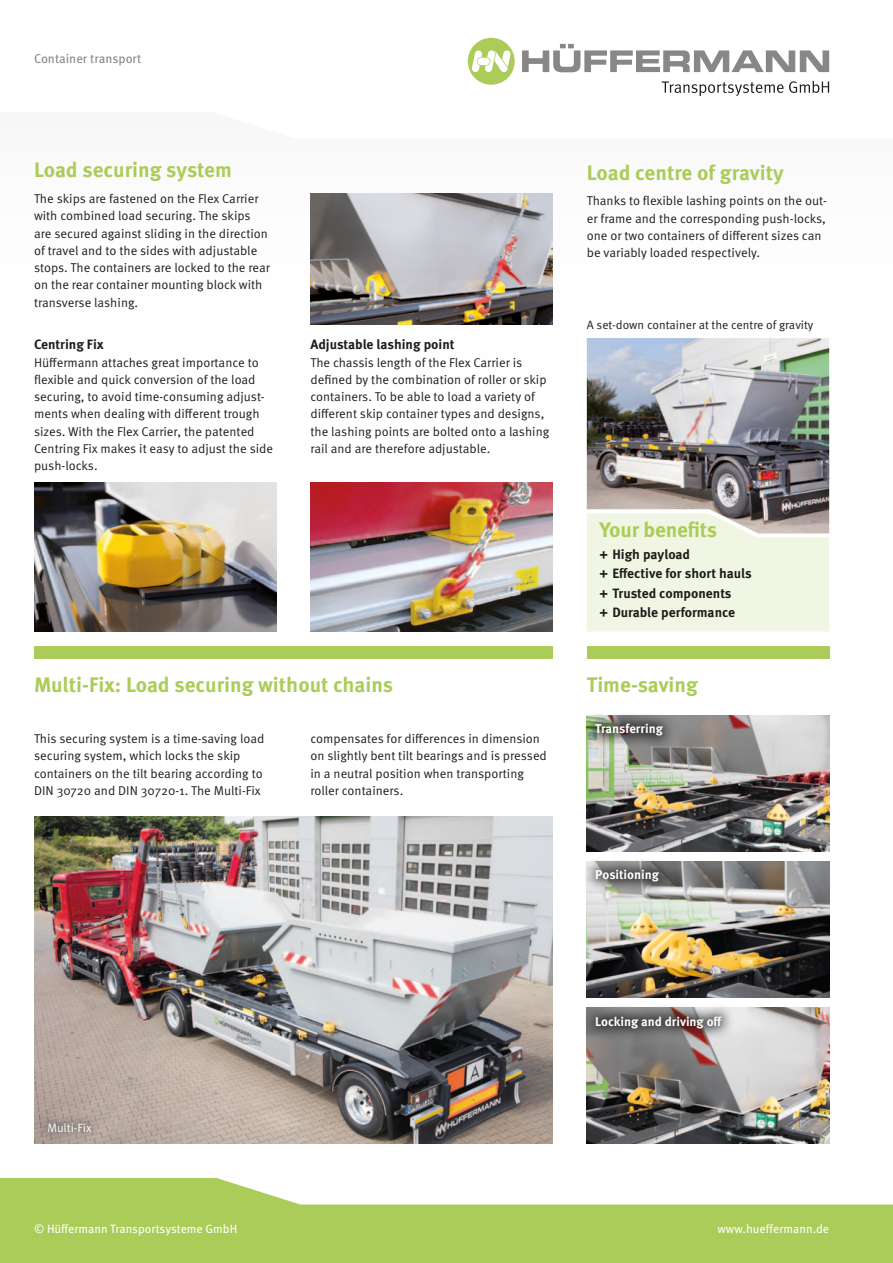
<style>
.page{position:relative;width:893px;height:1263px;background:#fff}
.page>*{position:absolute;margin:0;border:0;box-sizing:border-box;transform-origin:0 0}
.t1{font:700 21px "Meta Pro";letter-spacing:-.005em;color:#accc59}
.t2{font:700 13.5px/19.2px "Meta Pro";color:#1d1d1b}
.t3{font:12.75px/17.2px "Meta Pro";color:#1d1d1b}
.t4{font:700 12.75px "Meta Pro";color:#fff}
.t5{font:12.75px "Meta Pro";color:#878787}
.t6{font:12px "Meta Pro";color:#fff}
.t7{font:12px "Meta Pro";color:#1d1d1b}
.t8{font:12px "Meta Pro";letter-spacing:-.005em;color:#fff}
</style>
<div class="page">
<svg style="left:34px;top:193px;width:796px;height:439px"></svg>
<svg style="left:0;top:1178px;width:893px;height:85px;fill:#accc59"></svg>
<svg style="left:522px;top:44px;width:307px;height:28px"></svg>
<svg style="left:468px;top:38px;width:47px;height:47px"></svg>
<svg style="left:662px;top:81px;width:167px;height:15px"></svg>
<div style="left:34px;top:646px;width:303px;height:13px;background:#accc59"></div>
<div style="left:310px;top:646px;width:243px;height:13px;background:#accc59"></div>
<div style="left:587px;top:646px;width:242px;height:13px;background:#accc59"></div>
<img style="left:34px;top:816px;width:519px;height:328px">
<img style="left:587px;top:715px;width:242px;height:136px">
<img style="left:587px;top:1008px;width:242px;height:136px">
<img style="left:587px;top:861px;width:242px;height:136px">
<img style="left:310px;top:483px;width:243px;height:148px">
<img style="left:310px;top:194px;width:243px;height:130px">
<img style="left:34px;top:483px;width:242px;height:148px">
<div style="left:587px;top:533px;width:242px;height:98px;background:#f0f6e3"></div>
<img style="left:587px;top:338px;width:242px;height:195px">
<img style="left:586px;top:714px;width:90px;height:35px">
<svg style="left:586px;top:861px;width:86px;height:34px;background:#8b8b89"></svg>
<svg style="left:586px;top:1007px;width:149px;height:34px;background:#7f7878"></svg>
<svg style="left:39px;top:1114px;width:60px;height:26px;background:#a3958e"></svg>
<p class="t5" style="left:34px;top:50px;width:109px">Container transport</p>
<h1 class="t1" style="left:34px;top:157px;width:199px">Load securing system</h1>
<p class="t3" style="left:34px;top:191px;width:237px">The skips are fastened on the Flex Carrier with combined load securing. The skips are secured against sliding in the direction of travel and to the sides with adjustable stops. The containers are locked to the rear on the rear container mounting block with transverse lashing.</p>
<p class="t2" style="left:34px;top:336px;width:71px">Centring Fix</p>
<p class="t3" style="left:34px;top:354px;width:241px">Hüffermann attaches great importance to flexible and quick conversion of the load securing, to avoid time-consuming adjust&shy;ments when dealing with different trough sizes. With the Flex Carrier, the patented Centring Fix makes it easy to adjust the side push-locks.</p>
<p class="t2" style="left:310px;top:336px;width:146px">Adjustable lashing point</p>
<p class="t3" style="left:310px;top:354px;width:240px">The chassis length of the Flex Carrier is defined by the combination of roller or skip containers. To be able to load a variety of different skip container types and designs, the lashing points are bolted onto a lashing rail and are therefore adjustable.</p>
<h1 class="t1" style="left:34px;top:671px;width:361px">Multi-Fix: Load securing without chains</h1>
<p class="t3" style="left:34px;top:730px;width:232px">This securing system is a time-saving load securing system, which locks the skip containers on the tilt bearing according to DIN 30720 and DIN 30720-1. The Multi-Fix</p>
<p class="t3" style="left:310px;top:730px;width:238px">compensates for differences in dimension on slightly bent tilt bearings and is pressed in a neutral position when transporting roller containers.</p>
<h1 class="t1" style="left:587px;top:159px;width:198px">Load centre of gravity</h1>
<p class="t3" style="left:587px;top:193px;width:242px">Thanks to flexible lashing points on the out&shy;er frame and the corresponding push-locks, one or two containers of different sizes can be variably loaded respectively.</p>
<p class="t7" style="left:587px;top:317px;width:228px">A set-down container at the centre of gravity</p>
<h1 class="t1" style="left:600px;top:516px;width:119px">Your benefits</h1>
<p class="t2" style="left:600px;top:545px;width:154px">+ High payload<br>+ Effective for short hauls + Trusted components<br>+ Durable performance</p>
<h1 class="t1" style="left:587px;top:671px;width:113px">Time-saving</h1>
<p class="t4" style="left:595px;top:720px;width:69px">Transferring</p>
<p class="t4" style="left:595px;top:867px;width:65px">Positioning</p>
<p class="t8" style="left:47px;top:1120px;width:46px">Multi-Fix</p>
<p class="t4" style="left:595px;top:1013px;width:128px">Locking and driving off</p>
<p class="t6" style="left:34px;top:1221px;width:205px">© Hüffermann Transportsysteme GmbH</p>
<p class="t6" style="left:717px;top:1221px;width:113px">www.hueffermann.de</p>
</div>
